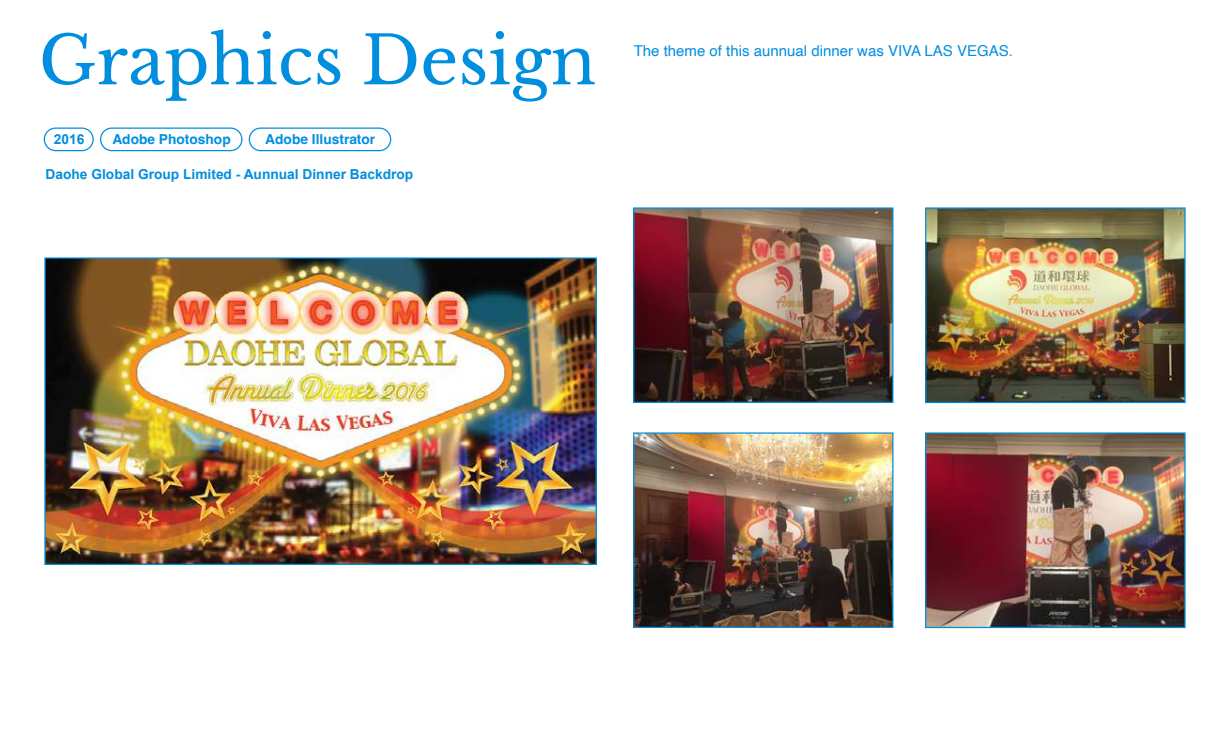
<style>
.page{position:relative;width:1230px;height:735px;background:#fff}
.page>*{position:absolute;margin:0;border:0;box-sizing:border-box;transform-origin:0 0}
.t1{font:66.25px "Libre Baskerville";color:#008edf}
.t2{font:15px "Helvetica";color:#008edf}
.t3{font:700 13.75px "Arial";color:#008edf}
.t4{font:700 13.75px "Helvetica";color:#008edf}
</style>
<div class="page">
<img style="left:46px;top:259px;width:549px;height:304px">
<div style="left:44px;top:257px;width:553px;height:308px;border:1px solid #008edf"></div>
<img style="left:635px;top:209px;width:257px;height:192px">
<div style="left:633px;top:207px;width:261px;height:196px;border:1px solid #008edf"></div>
<img style="left:927px;top:209px;width:257px;height:192px">
<div style="left:925px;top:207px;width:261px;height:196px;border:1px solid #008edf"></div>
<img style="left:635px;top:434px;width:257px;height:192px">
<div style="left:633px;top:432px;width:261px;height:196px;border:1px solid #008edf"></div>
<img style="left:927px;top:434px;width:257px;height:192px">
<div style="left:925px;top:432px;width:261px;height:196px;border:1px solid #008edf"></div>
<div style="left:44px;top:128px;width:50px;height:23px;border:1px solid #008edf;border-radius:11px"></div>
<div style="left:100px;top:128px;width:142px;height:23px;border:1px solid #008edf;border-radius:11px"></div>
<div style="left:249px;top:128px;width:142px;height:23px;border:1px solid #008edf;border-radius:11px"></div>
<h1 class="t1" style="left:39px;top:20px;width:559px">Graphics Design</h1>
<p class="t3" style="left:54px;top:130px;width:32px">2016</p>
<p class="t3" style="left:46px;top:165px;width:369px">Daohe Global Group Limited - Aunnual Dinner Backdrop</p>
<p class="t4" style="left:112px;top:131px;width:120px">Adobe Photoshop</p>
<p class="t4" style="left:265px;top:131px;width:112px">Adobe Illustrator</p>
<p class="t2" style="left:634px;top:39px;width:381px">The theme of this aunnual dinner was VIVA LAS VEGAS.</p>
</div>
